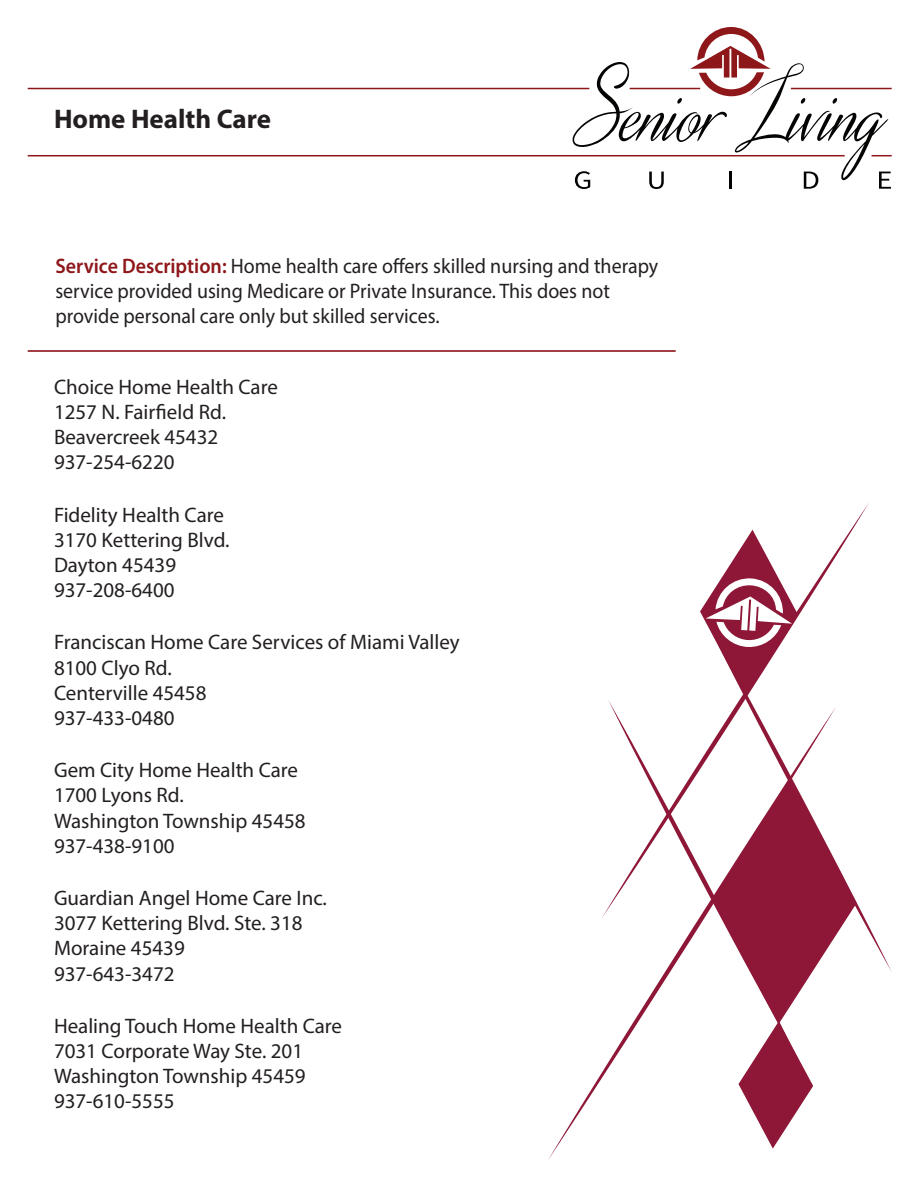
<style>
.page{position:relative;width:918px;height:1188px;background:#fff}
.page>*{position:absolute;margin:0;border:0;box-sizing:border-box;transform-origin:0 0}
.t1{font:700 27px "Myriad Pro";color:#231f20}
.Item_Info{font:21px "Myriad Pro";color:#231f20}
.Item_First_Line{font:21px/25.2px "Myriad Pro";color:#231f20;scale:.95 1}
.Item_First_Line-2{font:21px "Myriad Pro";color:#231f20}
.s1{font-weight:600;color:#8e171a}
</style>
<div class="page">
<svg style="left:548px;top:972px;width:265px;height:188px"></svg>
<svg style="left:739px;top:614px;width:152px;height:358px"></svg>
<svg style="left:608px;top:700px;width:189px;height:358px"></svg>
<svg style="left:700px;top:530px;width:98px;height:166px"></svg>
<svg style="left:572px;top:27px;width:320px;height:162px"></svg>
<hr style="left:28px;top:155px;width:817px;height:1px;background:#8e171a">
<hr style="left:630px;top:88px;width:70px;height:1px;background:#8e171a">
<hr style="left:28px;top:88px;width:561px;height:1px;background:#8e171a">
<hr style="left:791px;top:88px;width:101px;height:1px;background:#8e171a">
<hr style="left:28px;top:350px;width:648px;height:2px;background:#8e171a">
<p class="t1" style="left:54px;top:102px;width:219px">Home Health Care</p>
<p class="Item_First_Line" style="left:55px;top:253px;width:636px"><span class="s1">Service Description:</span> Home health care offers skilled nursing and therapy service provided using Medicare or Private Insurance. This does not provide personal care only but skilled services.</p>
<p class="Item_First_Line-2" style="left:54px;top:374px;width:225px">Choice Home Health Care</p>
<p class="Item_Info" style="left:54px;top:399px;width:174px">1257 N. Fairfield Rd.</p>
<p class="Item_Info" style="left:54px;top:424px;width:166px">Beavercreek 45432</p>
<p class="Item_Info" style="left:54px;top:449px;width:122px">937-254-6220</p>
<p class="Item_First_Line-2" style="left:54px;top:502px;width:171px">Fidelity Health Care</p>
<p class="Item_Info" style="left:54px;top:527px;width:177px">3170 Kettering Blvd.</p>
<p class="Item_Info" style="left:54px;top:552px;width:124px">Dayton 45439</p>
<p class="Item_Info" style="left:54px;top:577px;width:122px">937-208-6400</p>
<p class="Item_First_Line-2" style="left:54px;top:629px;width:407px">Franciscan Home Care Services of Miami Valley</p>
<p class="Item_Info" style="left:54px;top:655px;width:119px">8100 Clyo Rd.</p>
<p class="Item_Info" style="left:54px;top:680px;width:154px">Centerville 45458</p>
<p class="Item_Info" style="left:54px;top:705px;width:122px">937-433-0480</p>
<p class="Item_First_Line-2" style="left:54px;top:757px;width:246px">Gem City Home Health Care</p>
<p class="Item_Info" style="left:54px;top:782px;width:131px">1700 Lyons Rd.</p>
<p class="Item_Info" style="left:54px;top:808px;width:253px">Washington Township 45458</p>
<p class="Item_Info" style="left:54px;top:833px;width:122px">937-438-9100</p>
<p class="Item_First_Line-2" style="left:54px;top:885px;width:274px">Guardian Angel Home Care Inc.</p>
<p class="Item_Info" style="left:54px;top:910px;width:250px">3077 Kettering Blvd. Ste. 318</p>
<p class="Item_Info" style="left:54px;top:935px;width:132px">Moraine 45439</p>
<p class="Item_Info" style="left:54px;top:961px;width:122px">937-643-3472</p>
<p class="Item_First_Line-2" style="left:54px;top:1013px;width:290px">Healing Touch Home Health Care</p>
<p class="Item_Info" style="left:54px;top:1038px;width:251px">7031 Corporate Way Ste. 201</p>
<p class="Item_Info" style="left:54px;top:1063px;width:253px">Washington Township 45459</p>
<p class="Item_Info" style="left:54px;top:1088px;width:122px">937-610-5555</p>
</div>
